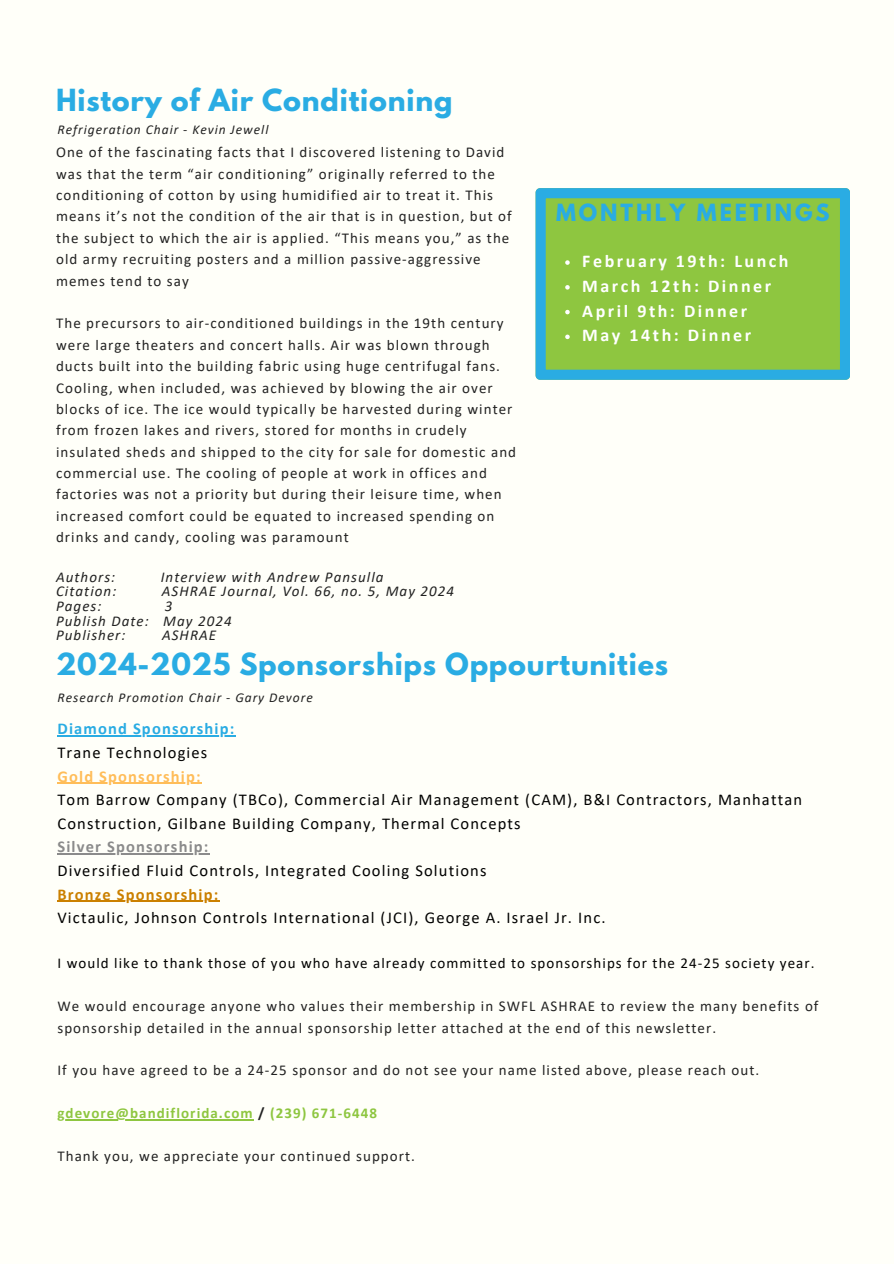
<style>
.page{position:relative;width:894px;height:1264px;background:#fff}
.page>*{position:absolute;margin:0;border:0;box-sizing:border-box;transform-origin:0 0}
.t1{font:700 27px "League Spartan";letter-spacing:.03em;color:#2aace3}
.t2{font:700 21px "League Spartan";letter-spacing:.14em;color:#2aace3}
.t3{font:700 18px "Calibri";letter-spacing:.14em;color:#fff}
.t4{font:16.5px/23.7px "Calibri";letter-spacing:.07em;color:#000}
.t5{font:700 16.5px/23.7px "Calibri";letter-spacing:.07em;color:#2aace3}
.t6{font:15px/21.3px "Calibri";letter-spacing:.07em;color:#222}
.t7{font:italic 15px "Calibri";letter-spacing:.07em;color:#222}
.t8{font:15px "Calibri";letter-spacing:.07em;color:#000}
.t9{font:700 15px "Calibri";letter-spacing:.07em;color:#8ec640}
.t10{font:italic 13.5px "Calibri";letter-spacing:.07em;color:#222}
.s1{font-weight:400;color:#000}
.s2{font-weight:700;color:#ffbd59}
.s3{font-weight:700;color:#8b8b8b}
.s4{font-weight:700;color:#cb8000}
.s5{color:#222}
</style>
<div class="page">
<div style="left:0;top:0;width:893px;height:1263px;background:#fffff9"></div>
<hr style="left:57px;top:735px;width:178px;height:1px;background:#2aace3">
<hr style="left:57px;top:782px;width:145px;height:1px;background:#ffbd59">
<hr style="left:57px;top:853px;width:152px;height:1px;background:#8b8b8b">
<hr style="left:57px;top:900px;width:162px;height:2px;background:#cb8000">
<hr style="left:57px;top:1119px;width:197px;height:1px;background:#8ec640">
<svg style="left:535px;top:188px;width:314px;height:191px;background:#7ec259"></svg>
<svg style="left:565px;top:260px;width:4px;height:5px"></svg>
<svg style="left:565px;top:285px;width:4px;height:4px"></svg>
<svg style="left:565px;top:310px;width:4px;height:4px"></svg>
<svg style="left:565px;top:334px;width:4px;height:5px"></svg>
<p class="t1" style="left:56px;top:87px;width:398px">History of Air Conditioning</p>
<h2 class="t10" style="left:57px;top:124px;width:212px">Refrigeration Chair - Kevin Jewell</h2>
<h1 class="t6" style="left:56px;top:143px;width:457px">One of the fascinating facts that I discovered listening to David was that the term “air conditioning” originally referred to the conditioning of cotton by using humidified air to treat it. This means it’s not the condition of the air that is in question, but of the subject to which the air is applied. “This means you,” as the old army recruiting posters and a million passive-aggressive memes tend to say</h1>
<p class="t6" style="left:56px;top:314px;width:461px">The precursors to air-conditioned buildings in the 19th century were large theaters and concert halls. Air was blown through ducts built into the building fabric using huge centrifugal fans.<br>Cooling, when included, was achieved by blowing the air over blocks of ice. The ice would typically be harvested during winter from frozen lakes and rivers, stored for months in crudely insulated sheds and shipped to the city for sale for domestic and commercial use. The cooling of people at work in offices and factories was not a priority but during their leisure time, when increased comfort could be equated to increased spending on drinks and candy, cooling was paramount</p>
<p class="t7" style="left:56px;top:570px;width:61px">Authors:</p>
<p class="t7" style="left:161px;top:570px;width:224px">Interview with Andrew Pansulla</p>
<p class="t7" style="left:56px;top:585px;width:62px">Citation:</p>
<p class="t7" style="left:162px;top:585px;width:294px">ASHRAE Journal, Vol. 66, no. 5, May 2024</p>
<p class="t7" style="left:56px;top:599px;width:47px">Pages:</p>
<p class="t7" style="left:165px;top:599px;width:9px">3</p>
<p class="t7" style="left:56px;top:614px;width:94px">Publish Date:</p>
<p class="t7" style="left:163px;top:614px;width:70px">May 2024</p>
<p class="t7" style="left:56px;top:629px;width:71px">Publisher:</p>
<p class="t7" style="left:162px;top:629px;width:56px">ASHRAE</p>
<p class="t2" style="left:556px;top:202px;width:275px">MONTHLY MEETINGS</p>
<p class="t3" style="left:582px;top:253px;width:208px">February 19th: Lunch</p>
<h4 class="t3" style="left:582px;top:278px;width:190px">March 12th: Dinner</h4>
<p class="t3" style="left:582px;top:303px;width:166px">April 9th: Dinner</p>
<p class="t3" style="left:582px;top:328px;width:170px">May 14th: Dinner</p>
<h3 class="t1" style="left:56px;top:650px;width:613px">2024-2025 Sponsorships Oppourtunities</h3>
<p class="t10" style="left:57px;top:692px;width:257px">Research Promotion Chair - Gary Devore</p>
<p class="t5" style="left:57px;top:718px;width:178px">Diamond Sponsorship:<br><span class="s1">Trane Technologies</span></p>
<p class="t4" style="left:57px;top:765px;width:746px"><span class="s2">Gold Sponsorship:<br></span>Tom Barrow Company (TBCo), Commercial Air Management (CAM), B&amp;I Contractors, Manhattan<br>Construction, Gilbane Building Company, Thermal Concepts</p>
<p class="t4" style="left:57px;top:836px;width:430px"><span class="s3">Silver Sponsorship:<br></span>Diversified Fluid Controls, Integrated Cooling Solutions</p>
<p class="t4" style="left:57px;top:883px;width:549px"><span class="s4">Bronze Sponsorship:<br></span>Victaulic, Johnson Controls International (JCI), George A. Israel Jr. Inc.</p>
<p class="t8" style="left:57px;top:957px;width:758px">I would like to thank those of you who have already committed to sponsorships for the 24-25 society year.</p>
<p class="t6" style="left:57px;top:996px;width:762px">We would encourage anyone who values their membership in SWFL ASHRAE to review the many benefits of sponsorship detailed in the annual sponsorship letter attached at the end of this newsletter.</p>
<p class="t6" style="left:57px;top:1060px;width:703px">If you have agreed to be a 24-25 sponsor and do not see your name listed above, please reach out.</p>
<h1 class="t9" style="left:57px;top:1106px;width:321px">gdevore@bandiflorida.com <span class="s5">/</span> (239) 671-6448</h1>
<p class="t6" style="left:57px;top:1146px;width:359px">Thank you, we appreciate your continued support.</p>
</div>
